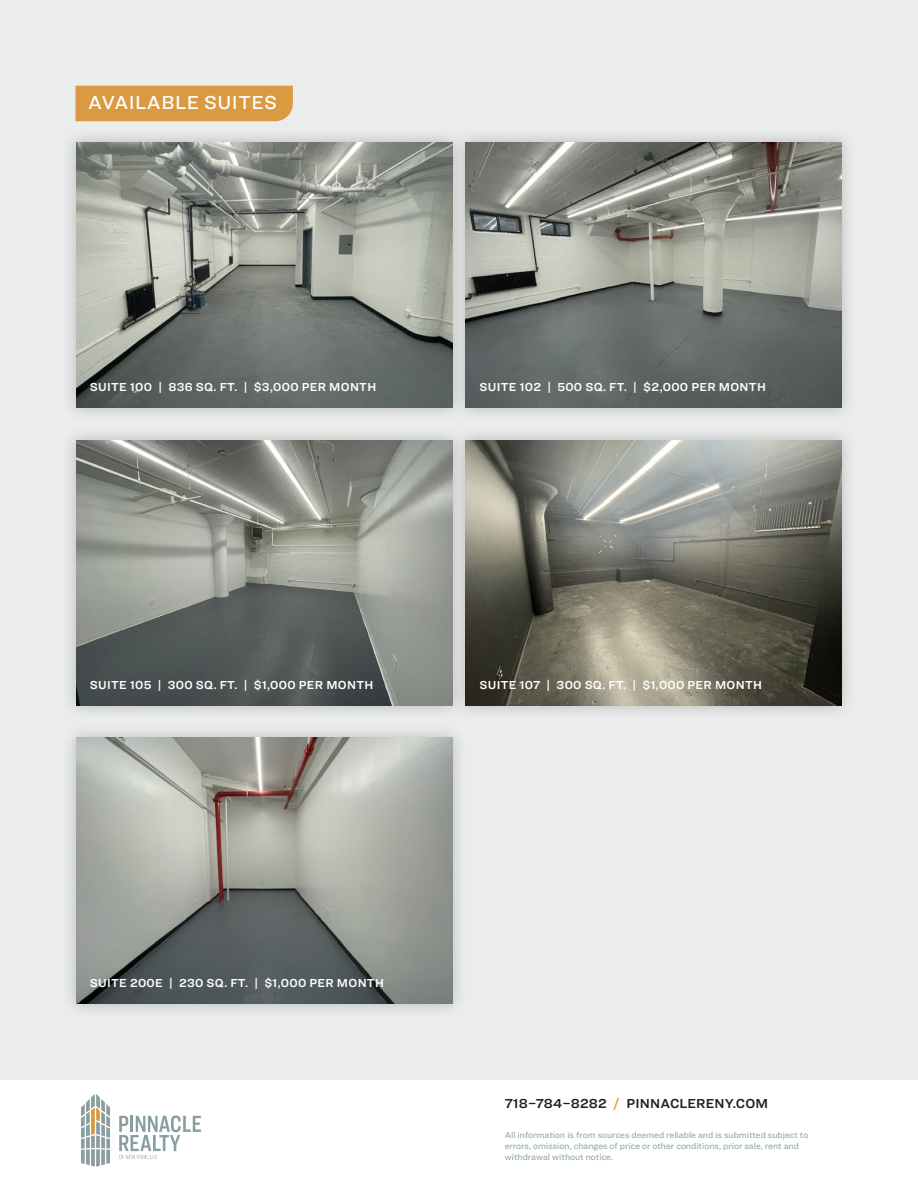
<style>
.page{position:relative;width:918px;height:1188px;background:#fff}
.page>*{position:absolute;margin:0;border:0;box-sizing:border-box;transform-origin:0 0}
.Listing_Type{font:500 19.5px "Ringside";letter-spacing:.025em;color:#fff}
.t1{font:600 13.5px "Ringside";letter-spacing:.01em;color:#231f20}
.Features__Photo_Captions{font:600 12px "Ringside";letter-spacing:.025em;color:#fff}
.t2{font:9px/10.8px "Ringside";color:#889d9e}
.s1{color:#d99a41}
</style>
<div class="page">
<svg style="left:119px;top:1115px;width:82px;height:45px"></svg>
<svg style="left:81px;top:1094px;width:29px;height:73px"></svg>
<div style="left:0;top:0;width:918px;height:1080px;background:#eaedec"></div>
<div style="left:450px;top:425px;width:407px;height:296px;background:#231f20;opacity:.25"></div>
<img style="left:467px;top:440px;width:375px;height:266px">
<div style="left:61px;top:723px;width:406px;height:296px;background:#231f20;opacity:.25"></div>
<img style="left:76px;top:738px;width:376px;height:266px">
<div style="left:61px;top:425px;width:406px;height:296px;background:#dfe1e0"></div>
<img style="left:76px;top:440px;width:376px;height:266px">
<div style="left:75px;top:86px;width:218px;height:35px;background:#d99a41"></div>
<div style="left:61px;top:127px;width:406px;height:296px;background:#231f20;opacity:.25"></div>
<img style="left:76px;top:142px;width:374px;height:266px">
<div style="left:450px;top:127px;width:407px;height:296px;background:#231f20;opacity:.25"></div>
<img style="left:466px;top:142px;width:376px;height:266px">
<p class="Listing_Type" style="left:88px;top:89px;width:190px">AVAILABLE SUITES</p>
<p class="Features__Photo_Captions" style="left:90px;top:378px;width:288px">SUITE 100 | 836 SQ. FT. | $3,000 PER MONTH</p>
<p class="Features__Photo_Captions" style="left:480px;top:378px;width:288px">SUITE 102 | 500 SQ. FT. | $2,000 PER MONTH</p>
<p class="Features__Photo_Captions" style="left:90px;top:676px;width:285px">SUITE 105 | 300 SQ. FT. | $1,000 PER MONTH</p>
<p class="Features__Photo_Captions" style="left:480px;top:676px;width:284px">SUITE 107 | 300 SQ. FT. | $1,000 PER MONTH</p>
<p class="Features__Photo_Captions" style="left:90px;top:974px;width:296px">SUITE 200E | 230 SQ. FT. | $1,000 PER MONTH</p>
<p class="t1" style="left:505px;top:1093px;width:265px">718–784–8282 <span class="s1">/</span> PINNACLERENY.COM</p>
<p class="t2" style="left:505px;top:1130px;width:305px">All information is from sources deemed reliable and is submitted subject to errors, omission, changes of price or other conditions, prior sale, rent and withdrawal without notice.</p>
</div>
